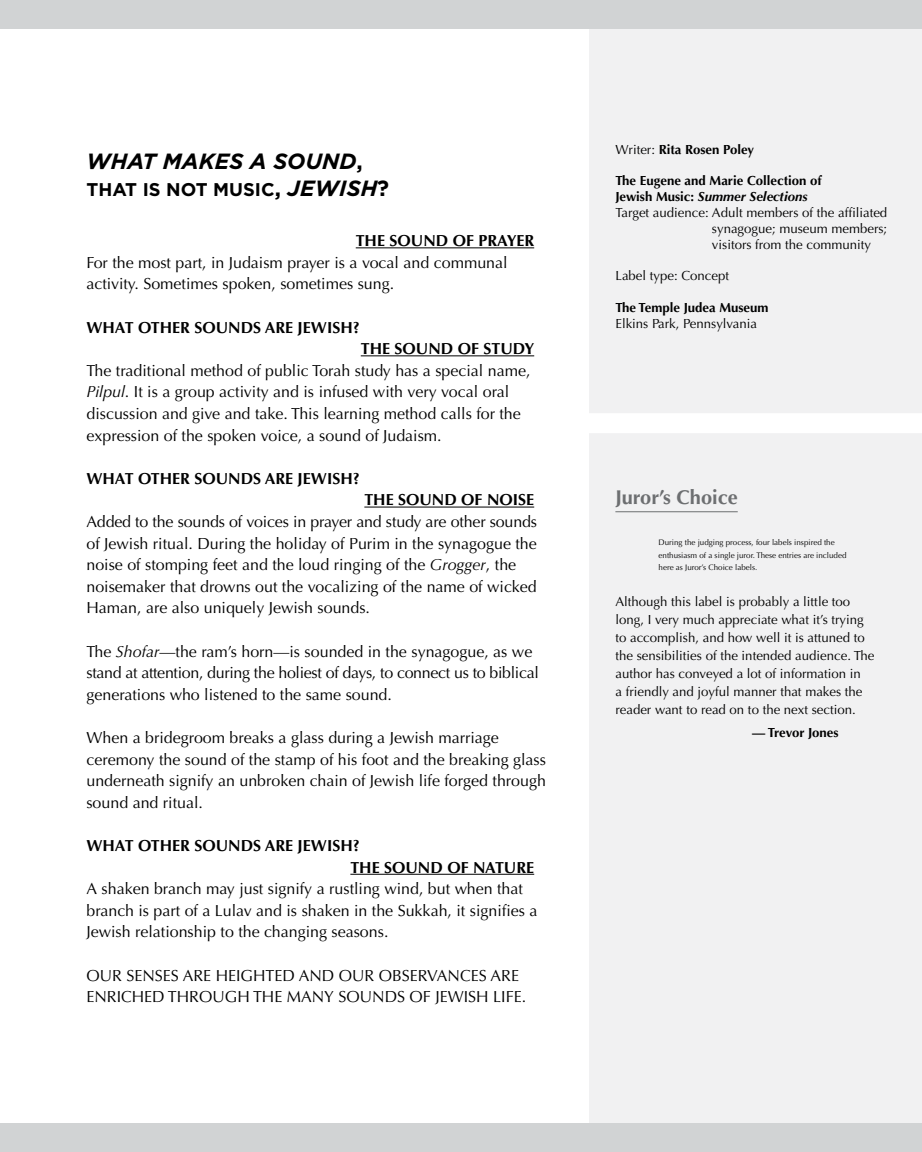
<style>
.page{position:relative;width:922px;height:1152px;background:#fff}
.page>*{position:absolute;margin:0;border:0;box-sizing:border-box;transform-origin:0 0}
.t1{font:italic 700 22px "Gotham";color:#000}
.t2{font:700 20px "Optima LT Std";color:#6d6f71}
.t3{font:700 18.4px "Gotham";color:#000}
.t4{font:16px/21.6px "Optima LT Std";color:#000}
.t5{font:700 16px "Optima LT Std";color:#000}
.t6{font:13.2px/18px "Optima LT Std";color:#000}
.t7{font:700 13.2px "Optima LT Std";color:#000}
.t8{font:italic 700 13.2px "Optima LT Std";color:#000}
.t9{font:8px/12.4px "Optima LT Std";color:#000}
.s1{font-style:normal}
.s2{font-size:22px}
.s3{font-style:italic;font-size:22px}
.s4{font-weight:700}
.s5{font-style:italic}
.s6{font-weight:400}
</style>
<div class="page">
<div style="left:589px;top:10px;width:333px;height:1132px;background:#f1f1f2"></div>
<div style="left:0;top:0;width:922px;height:29px;background:#d1d3d4"></div>
<div style="left:0;top:1123px;width:922px;height:29px;background:#d1d3d4"></div>
<hr style="left:615px;top:511px;width:122px;height:1px;background:#6d6f71">
<hr style="left:356px;top:247px;width:178px;height:1px;background:#000">
<hr style="left:361px;top:355px;width:173px;height:1px;background:#000">
<hr style="left:364px;top:507px;width:170px;height:1px;background:#000">
<hr style="left:350px;top:874px;width:184px;height:1px;background:#000">
<div style="left:565px;top:413px;width:357px;height:20px;background:#fff"></div>
<p class="t1" style="left:86px;top:148px;width:278px">WHAT MAKES A SOUND<span class="s1">,</span></p>
<p class="t3" style="left:86px;top:179px;width:304px">THAT IS NOT MUSIC<span class="s2">,</span> <span class="s3">JEWISH</span><span class="s2">?</span></p>
<p class="t4" style="left:86px;top:230px;width:449px;text-indent:269px"><span class="s4">THE SOUND OF PRAYER<br></span>For the most part, in Judaism prayer is a vocal and communal activity. Sometimes spoken, sometimes sung.</p>
<p class="t5" style="left:86px;top:318px;width:275px">WHAT OTHER SOUNDS ARE JEWISH?</p>
<p class="t4" style="left:86px;top:338px;width:449px;text-indent:274px"><span class="s4">THE SOUND OF STUDY </span>The traditional method of public Torah study has a special name, <span class="s5">Pilpul</span>. It is a group activity and is infused with very vocal oral discussion and give and take. This learning method calls for the expression of the spoken voice, a sound of Judaism.</p>
<p class="t5" style="left:86px;top:469px;width:275px">WHAT OTHER SOUNDS ARE JEWISH?</p>
<p class="t4" style="left:86px;top:489px;width:452px;text-indent:278px"><span class="s4">THE SOUND OF NOISE </span>Added to the sounds of voices in prayer and study are other sounds of Jewish ritual. During the holiday of Purim in the synagogue the noise of stomping feet and the loud ringing of the <span class="s5">Grogger</span>, the noisemaker that drowns out the vocalizing of the name of wicked Haman, are also uniquely Jewish sounds.</p>
<p class="t4" style="left:86px;top:641px;width:454px">The <span class="s5">Shofar</span>—the ram’s horn—is sounded in the synagogue, as we stand at attention, during the holiest of days, to connect us to biblical generations who listened to the same sound.</p>
<p class="t4" style="left:86px;top:727px;width:461px">When a bridegroom breaks a glass during a Jewish marriage ceremony the sound of the stamp of his foot and the breaking glass underneath signify an unbroken chain of Jewish life forged through sound and ritual.</p>
<p class="t5" style="left:86px;top:836px;width:275px">WHAT OTHER SOUNDS ARE JEWISH?</p>
<p class="t5" style="left:350px;top:858px;width:185px">THE SOUND OF NATURE</p>
<p class="t4" style="left:86px;top:878px;width:438px">A shaken branch may just signify a rustling wind, but when that</p>
<p class="t4" style="left:86px;top:900px;width:452px">branch is part of a Lulav and is shaken in the Sukkah, it signifies a</p>
<p class="t4" style="left:86px;top:921px;width:303px">Jewish relationship to the changing seasons.</p>
<p class="t4" style="left:86px;top:965px;width:441px">OUR SENSES ARE HEIGHTED AND OUR OBSERVANCES ARE<br>ENRICHED THROUGH THE MANY SOUNDS OF JEWISH LIFE.</p>
<p class="t7" style="left:615px;top:142px;width:140px"><span class="s6">Writer:</span> Rita Rosen Poley</p>
<p class="t7" style="left:615px;top:173px;width:208px">The Eugene and Marie Collection of</p>
<p class="t8" style="left:615px;top:189px;width:194px"><span class="s1">Jewish Music:</span> Summer Selections</p>
<p class="t6" style="left:615px;top:204px;width:273px">Target audience: Adult members of the affiliated</p>
<p class="t6" style="left:712px;top:220px;width:177px">synagogue; museum members;</p>
<p class="t6" style="left:712px;top:235px;width:161px">visitors from the community</p>
<p class="t6" style="left:615px;top:267px;width:115px">Label type: Concept</p>
<p class="t6" style="left:615px;top:300px;width:155px;line-height:15.8px"><span class="s4">The Temple Judea Museum<br></span>Elkins Park, Pennsylvania</p>
<p class="t2" style="left:615px;top:486px;width:124px">Juror’s Choice</p>
<p class="t9" style="left:658px;top:537px;width:189px">During the judging process, four labels inspired the enthusiasm of a single juror. These entries are included here as Juror’s Choice labels.</p>
<p class="t6" style="left:615px;top:593px;width:260px">Although this label is probably a little too long, I very much appreciate what it’s trying to accomplish, and how well it is attuned to the sensibilities of the intended audience. The author has conveyed a lot of information in<br>a friendly and joyful manner that makes the reader want to read on to the next section.</p>
<p class="t7" style="left:752px;top:725px;width:88px">— Trevor Jones</p>
</div>
